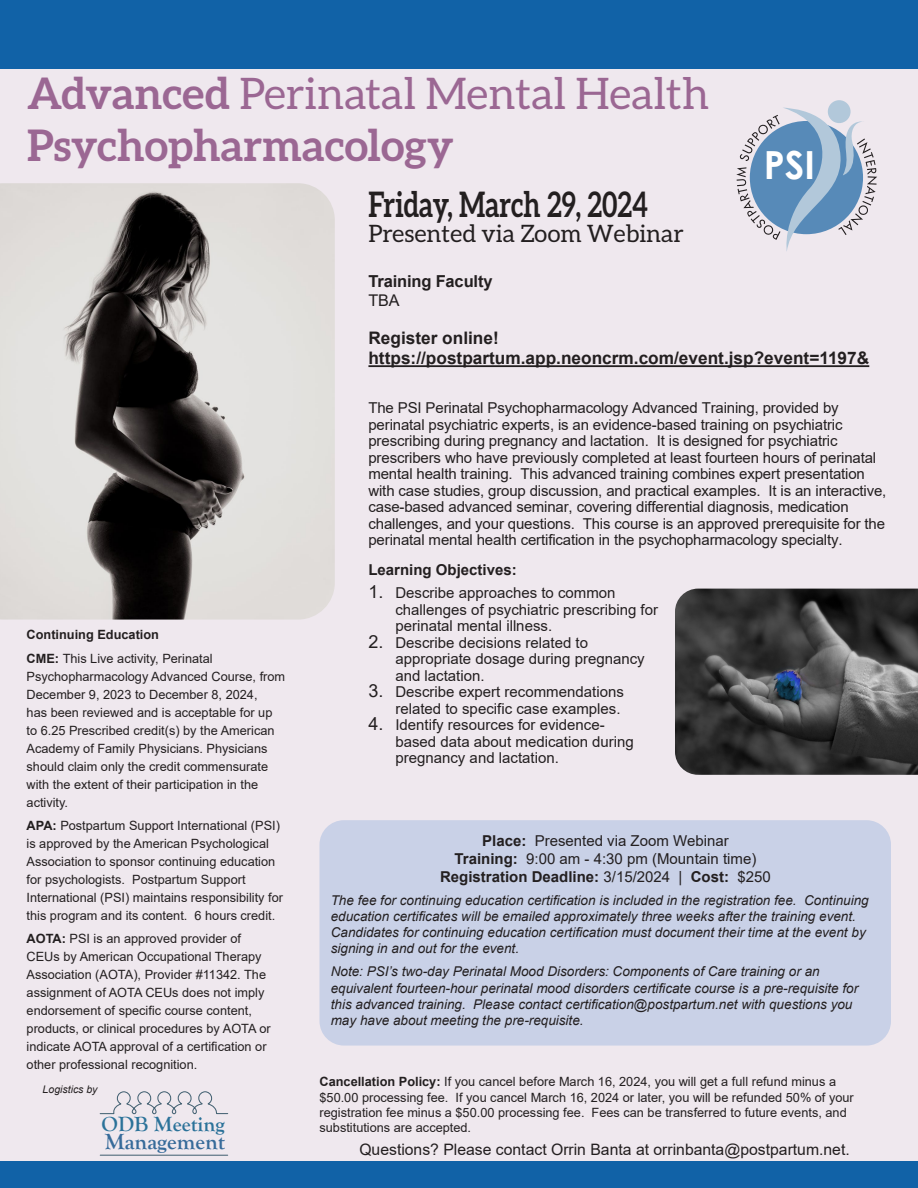
<style>
.page{position:relative;width:918px;height:1188px;background:#efe8ee}
.page>*{position:absolute;margin:0;border:0;box-sizing:border-box;transform-origin:0 0}
.t1{font:700 43.5px/52.2px "Aleo";color:#9b6793}
.t2{font:700 38.7px "Century Gothic";color:#fff}
.t3{font:700 35.1px "Aleo";color:#231f20;scale:.77 1}
.t4{font:24px "Aleo";color:#231f20}
.t5{font:700 22.65px "Goudy Old Style T";color:#376b9a}
.t6{font:700 21.3px "Goudy Old Style T";color:#2b7299}
.t7{font:700 17.25px "Arial";color:#231f20}
.t8{font:700 16.5px "Arial";letter-spacing:-.01em;color:#231f20}
.t9{font:16.2px "Arial";color:#231f20}
.t10{font:15.75px "Arial";color:#231f20}
.t11{font:15px/16.5px "Arial";letter-spacing:-.01em;color:#231f20}
.t12{font:700 15px "Arial";color:#231f20}
.t13{font:italic 13.5px/16.2px "Arial";color:#231f20}
.t14{font:12.75px/18px "Arial";color:#231f20}
.t15{font:700 12.75px "Arial";color:#231f20}
.t16{font:italic 10.5px "Arial";color:#231f20}
.s1{font-weight:400}
.s2{font-weight:700}
.s3{font-size:18px}
</style>
<div class="page">
<div style="left:319px;top:820px;width:572px;height:226px;background:#c9d1e7;border-radius:24px"></div>
<hr style="left:368px;top:365px;width:501px;height:2px;background:#231f20">
<img style="left:0;top:183px;width:335px;height:437px">
<img style="left:675px;top:589px;width:243px;height:186px">
<div style="left:0;top:0;width:918px;height:69px;background:#1162a7"></div>
<div style="left:0;top:1161px;width:918px;height:27px;background:#1162a7"></div>
<div style="left:828px;top:100px;width:23px;height:23px;background:#b2c8da;border-radius:50%"></div>
<svg style="left:736px;top:108px;width:141px;height:143px"></svg>
<hr style="left:100px;top:1155px;width:128px;height:1px;background:#466374">
<svg style="left:99px;top:1091px;width:129px;height:24px"></svg>
<p class="t1" style="left:27px;top:66px;width:684px">Advanced <span class="s1">Perinatal Mental Health<br></span>Psychopharmacology</p>
<p class="t2" style="left:764px;top:135px;width:53px">PSI</p>
<p class="t15" style="left:27px;top:626px;width:134px">Continuing Education</p>
<p class="t14" style="left:27px;top:649px;width:260px"><span class="s2">CME:</span> This Live activity, Perinatal Psychopharmacology Advanced Course, from December 9, 2023 to December 8, 2024,<br>has been reviewed and is acceptable for up to 6.25 Prescribed credit(s) by the American Academy of Family Physicians. Physicians should claim only the credit commensurate with the extent of their participation in the activity.</p>
<p class="t14" style="left:27px;top:817px;width:258px"><span class="s2">APA:</span> Postpartum Support International (PSI) is approved by the American Psychological Association to sponsor continuing education for psychologists. Postpartum Support International (PSI) maintains responsibility for this program and its content. 6 hours credit.</p>
<p class="t14" style="left:27px;top:930px;width:246px"><span class="s2">AOTA:</span> PSI is an approved provider of CEUs by American Occupational Therapy Association (AOTA), Provider #11342. The assignment of AOTA CEUs does not imply endorsement of specific course content, products, or clinical procedures by AOTA or indicate AOTA approval of a certification or other professional recognition.</p>
<p class="t16" style="left:43px;top:1082px;width:56px">Logistics by</p>
<p class="t6" style="left:102px;top:1112px;width:125px">ODB Meeting</p>
<p class="t5" style="left:105px;top:1129px;width:122px">Management</p>
<p class="t3" style="left:368px;top:184px;width:364px">Friday, March 29, 2024</p>
<p class="t4" style="left:368px;top:220px;width:317px">Presented via Zoom Webinar</p>
<p class="t8" style="left:368px;top:270px;width:126px">Training Faculty</p>
<p class="t9" style="left:368px;top:289px;width:33px">TBA</p>
<p class="t7" style="left:368px;top:325px;width:132px">Register online!</p>
<p class="t7" style="left:368px;top:346px;width:502px">https://postpartum.app.neoncrm.com/event.jsp?event=1197&amp;</p>
<p class="t11" style="left:368px;top:400px;width:519px">The PSI Perinatal Psychopharmacology Advanced Training, provided by perinatal psychiatric experts, is an evidence-based training on psychiatric prescribing during pregnancy and lactation. It is designed for psychiatric prescribers who have previously completed at least fourteen hours of perinatal mental health training. This advanced training combines expert presentation with case studies, group discussion, and practical examples. It is an interactive, case-based advanced seminar, covering differential diagnosis, medication challenges, and your questions. This course is an approved prerequisite for the perinatal mental health certification in the psychopharmacology specialty.</p>
<p class="t12" style="left:368px;top:559px;width:150px">Learning Objectives:</p>
<p class="t11" style="left:395px;top:585px;width:264px;text-indent:-27px"><span class="s3">1.</span> Describe approaches to common challenges of psychiatric prescribing for perinatal mental illness.</p>
<p class="t11" style="left:395px;top:634px;width:251px;text-indent:-27px"><span class="s3">2.</span> Describe decisions related to appropriate dosage during pregnancy and lactation.</p>
<p class="t11" style="left:368px;top:684px;width:257px;text-align:right"><span class="s3">3.</span> Describe expert recommendations related to specific case examples.</p>
<p class="t11" style="left:395px;top:717px;width:240px;text-indent:-27px"><span class="s3">4.</span> Identify resources for evidence&shy;based data about medication during pregnancy and lactation.</p>
<p class="t11" style="left:455px;top:832px;width:303px;line-height:18px;text-align:center"><span class="s2">Place:</span> Presented via Zoom Webinar<br><span class="s2">Training:</span> 9:00 am - 4:30 pm (Mountain time)</p>
<p class="t12" style="left:440px;top:866px;width:332px">Registration Deadline: <span class="s1">3/15/2024 |</span> Cost: <span class="s1">$250</span></p>
<p class="t13" style="left:331px;top:892px;width:540px">The fee for continuing education certification is included in the registration fee. Continuing education certificates will be emailed approximately three weeks after the training event.<br>Candidates for continuing education certification must document their time at the event by signing in and out for the event.</p>
<p class="t13" style="left:331px;top:964px;width:529px">Note: PSI’s two-day Perinatal Mood Disorders: Components of Care training or an equivalent fourteen-hour perinatal mood disorders certificate course is a pre-requisite for this advanced training. Please contact certification@postpartum.net with questions you may have about meeting the pre-requisite.</p>
<p class="t14" style="left:320px;top:1074px;width:536px;line-height:15.3px"><span class="s2">Cancellation Policy:</span> If you cancel before March 16, 2024, you will get a full refund minus a $50.00 processing fee. If you cancel March 16, 2024 or later, you will be refunded 50% of your registration fee minus a $50.00 processing fee. Fees can be transferred to future events, and substitutions are accepted.</p>
<p class="t10" style="left:359px;top:1139px;width:492px">Questions? Please contact Orrin Banta at orrinbanta@postpartum.net.</p>
</div>
